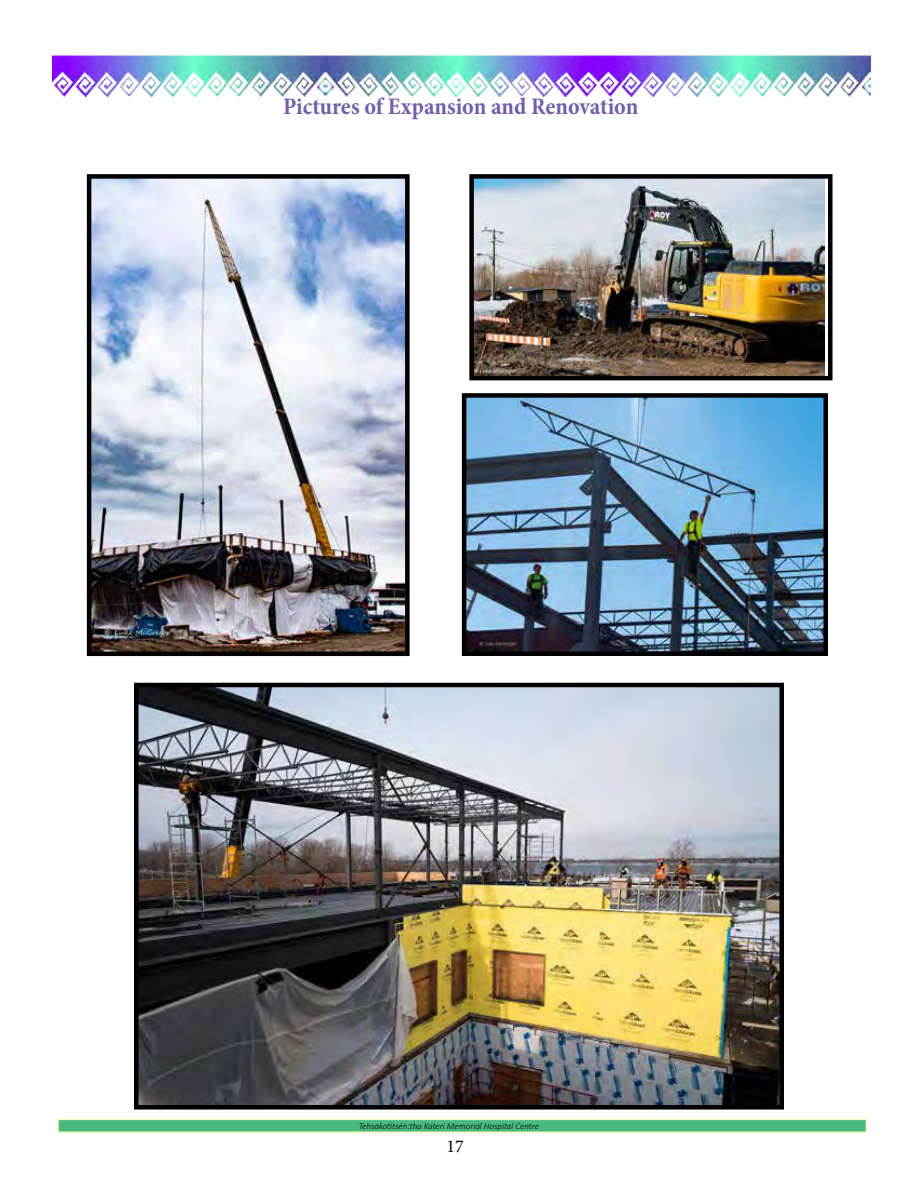
<style>
.page{position:relative;width:918px;height:1188px;background:#fff}
.page>*{position:absolute;margin:0;border:0;box-sizing:border-box;transform-origin:0 0}
.t1{font:700 condensed 24px "Minion Pro";letter-spacing:-.005em;color:#735fa9}
.t2{font:18px "Minion Pro";color:#000}
.t3{font:italic 300 9px "Calibri";color:#000}
</style>
<div class="page">
<div style="left:57px;top:1119px;width:810px;height:14px;background:#48ba7f;border:2px solid #fbf7c0"></div>
<img style="left:52px;top:55px;width:819px;height:42px">
<img style="left:92px;top:179px;width:313px;height:472px">
<div style="left:87px;top:174px;width:323px;height:482px;border:4px solid #000"></div>
<img style="left:474px;top:179px;width:350px;height:196px">
<div style="left:469px;top:174px;width:364px;height:206px;border:4px solid #000"></div>
<img style="left:467px;top:398px;width:356px;height:253px">
<div style="left:462px;top:393px;width:366px;height:263px;border:4px solid #000"></div>
<img style="left:139px;top:688px;width:640px;height:417px">
<div style="left:134px;top:683px;width:650px;height:427px;border:4px solid #000"></div>
<h1 class="t1" style="left:283px;top:90px;width:357px">Pictures of Expansion and Renovation</h1>
<p class="t3" style="left:359px;top:1120px;width:182px">Tehsakotitsén:tha Kateri Memorial Hospital Centre</p>
<h2 class="t2" style="left:446px;top:1134px;width:19px">17</h2>
</div>
